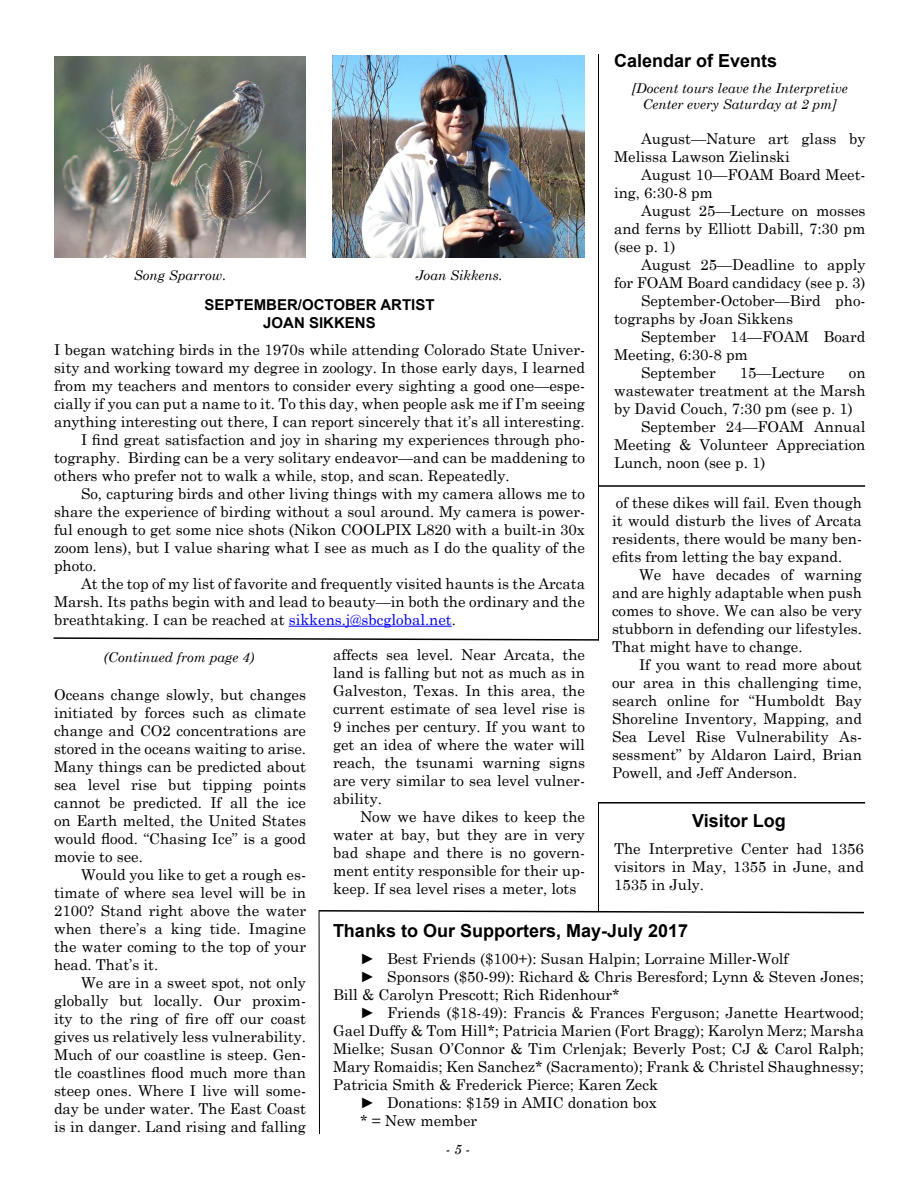
<style>
.page{position:relative;width:918px;height:1188px;background:#fff}
.page>*{position:absolute;margin:0;border:0;box-sizing:border-box;transform-origin:0 0}
.centertitle{font:700 18px "Arial";color:#000}
.noindent{font:15px/18px "Century Schoolbook";color:#000;text-align:justify}
.artisthd{font:700 15px/18px "Arial";color:#000;text-align:center}
.continued{font:italic 13.5px/16.5px "Century Schoolbook";color:#000;text-align:center}
.pagenumber{font:italic 13.5px "Century Schoolbook";color:#000}
.s1{color:#00f}
</style>
<div class="page">
<img style="left:54px;top:56px;width:251px;height:201px">
<img style="left:333px;top:56px;width:252px;height:201px">
<hr style="left:289px;top:626px;width:163px;height:1px;background:#00f">
<svg style="left:53px;top:637px;width:545px;height:4px"></svg>
<hr style="left:598px;top:485px;width:267px;height:2px;background:#000">
<hr style="left:598px;top:802px;width:267px;height:2px;background:#000">
<hr style="left:598px;top:802px;width:1px;height:110px;background:#000">
<hr style="left:598px;top:54px;width:1px;height:587px;background:#000">
<svg style="left:318px;top:910px;width:546px;height:224px"></svg>
<p class="centertitle" style="left:614px;top:49px;width:165px">Calendar of Events</p>
<p class="continued" style="left:632px;top:79px;width:218px">[Docent tours leave the Interpretive<br>Center every Saturday at 2 pm]</p>
<p class="noindent" style="left:614px;top:128px;width:253px;text-indent:27px">August—Nature art glass by<br>Melissa Lawson Zielinski</p>
<p class="noindent" style="left:614px;top:164px;width:253px;text-indent:27px">August 10—FOAM Board Meet&shy;ing, 6:30-8 pm</p>
<p class="noindent" style="left:614px;top:200px;width:253px;text-indent:27px">August 25—Lecture on mosses and ferns by Elliott Dabill, 7:30 pm (see p. 1)</p>
<p class="noindent" style="left:614px;top:254px;width:253px;text-align:right">August 25—Deadline to apply<br>for FOAM Board candidacy (see p. 3)</p>
<p class="noindent" style="left:614px;top:290px;width:253px;text-indent:27px">September-October—Bird pho&shy;tographs by Joan Sikkens</p>
<p class="noindent" style="left:614px;top:326px;width:253px;text-indent:27px">September 14—FOAM Board<br>Meeting, 6:30-8 pm</p>
<p class="noindent" style="left:641px;top:362px;width:76px">September</p>
<p class="noindent" style="left:740px;top:362px;width:87px">15—Lecture</p>
<p class="continued" style="left:134px;top:266px;width:94px">Song Sparrow.</p>
<p class="continued" style="left:415px;top:266px;width:89px">Joan Sikkens.</p>
<p class="artisthd" style="left:204px;top:296px;width:232px">SEPTEMBER/OCTOBER ARTIST<br>JOAN SIKKENS</p>
<p class="noindent" style="left:54px;top:339px;width:533px">I began watching birds in the 1970s while attending Colorado State Univer&shy;sity and working toward my degree in zoology. In those early days, I learned from my teachers and mentors to consider every sighting a good one—espe&shy;cially if you can put a name to it. To this day, when people ask me if I’m seeing anything interesting out there, I can report sincerely that it’s all interesting.</p>
<p class="noindent" style="left:54px;top:429px;width:533px;text-indent:27px">I find great satisfaction and joy in sharing my experiences through pho&shy;tography. Birding can be a very solitary endeavor—and can be maddening to others who prefer not to walk a while, stop, and scan. Repeatedly.</p>
<p class="noindent" style="left:54px;top:483px;width:533px;text-indent:27px">So, capturing birds and other living things with my camera allows me to share the experience of birding without a soul around. My camera is power&shy;ful enough to get some nice shots (Nikon COOLPIX L820 with a built-in 30x zoom lens), but I value sharing what I see as much as I do the quality of the photo.</p>
<p class="noindent" style="left:54px;top:573px;width:533px;text-indent:27px">At the top of my list of favorite and frequently visited haunts is the Arcata Marsh. Its paths begin with and lead to beauty—in both the ordinary and the breathtaking. I can be reached at <span class="s1">sikkens.j@sbcglobal.net</span>.</p>
<p class="noindent" style="left:614px;top:362px;width:253px;text-indent:235px">on wastewater treatment at the Marsh by David Couch, 7:30 pm (see p. 1)</p>
<p class="noindent" style="left:614px;top:416px;width:253px;text-indent:27px">September 24—FOAM Annual Meeting &amp; Volunteer Appreciation Lunch, noon (see p. 1)</p>
<p class="noindent" style="left:612px;top:492px;width:252px">of these dikes will fail. Even though it would disturb the lives of Arcata residents, there would be many ben&shy;efits from letting the bay expand.</p>
<p class="noindent" style="left:612px;top:564px;width:252px;text-indent:27px">We have decades of warning and are highly adaptable when push comes to shove. We can also be very stubborn in defending our lifestyles.<br>That might have to change.</p>
<p class="noindent" style="left:612px;top:654px;width:252px;text-indent:27px">If you want to read more about our area in this challenging time, search online for “Humboldt Bay Shoreline Inventory, Mapping, and Sea Level Rise Vulnerability As&shy;sessment” by Aldaron Laird, Brian Powell, and Jeff Anderson.</p>
<p class="noindent" style="left:333px;top:644px;width:254px">affects sea level. Near Arcata, the land is falling but not as much as in Galveston, Texas. In this area, the current estimate of sea level rise is 9 inches per century. If you want to get an idea of where the water will reach, the tsunami warning signs are very similar to sea level vulner&shy;ability.</p>
<p class="noindent" style="left:333px;top:806px;width:254px;text-indent:27px">Now we have dikes to keep the water at bay, but they are in very bad shape and there is no govern&shy;ment entity responsible for their up&shy;keep. If sea level rises a meter, lots</p>
<p class="continued" style="left:104px;top:648px;width:152px">(Continued from page 4)</p>
<p class="noindent" style="left:54px;top:684px;width:254px">Oceans change slowly, but changes initiated by forces such as climate change and CO2 concentrations are stored in the oceans waiting to arise.<br>Many things can be predicted about sea level rise but tipping points cannot be predicted. If all the ice on Earth melted, the United States would flood. “Chasing Ice” is a good movie to see.</p>
<p class="noindent" style="left:54px;top:864px;width:254px;text-indent:27px">Would you like to get a rough es&shy;timate of where sea level will be in 2100? Stand right above the water when there’s a king tide. Imagine the water coming to the top of your head. That’s it.</p>
<p class="noindent" style="left:54px;top:972px;width:254px;text-indent:27px">We are in a sweet spot, not only globally but locally. Our proxim&shy;ity to the ring of fire off our coast gives us relatively less vulnerability.<br>Much of our coastline is steep. Gen&shy;tle coastlines flood much more than steep ones. Where I live will some&shy;day be under water. The East Coast is in danger. Land rising and falling</p>
<p class="centertitle" style="left:692px;top:808px;width:95px">Visitor Log</p>
<p class="noindent" style="left:614px;top:838px;width:251px">The Interpretive Center had 1356 visitors in May, 1355 in June, and 1535 in July.</p>
<p class="centertitle" style="left:333px;top:919px;width:357px">Thanks to Our Supporters, May-July 2017</p>
<p class="noindent" style="left:360px;top:949px;width:430px">► Best Friends ($100+): Susan Halpin; Lorraine Miller-Wolf</p>
<p class="noindent" style="left:333px;top:967px;width:532px;text-indent:27px">► Sponsors ($50-99): Richard &amp; Chris Beresford; Lynn &amp; Steven Jones;<br>Bill &amp; Carolyn Prescott; Rich Ridenhour*</p>
<p class="noindent" style="left:333px;top:1003px;width:533px;text-indent:27px">► Friends ($18-49): Francis &amp; Frances Ferguson; Janette Heartwood; Gael Duffy &amp; Tom Hill*; Patricia Marien (Fort Bragg); Karolyn Merz; Marsha Mielke; Susan O’Connor &amp; Tim Crlenjak; Beverly Post; CJ &amp; Carol Ralph; Mary Romaidis; Ken Sanchez* (Sacramento); Frank &amp; Christel Shaughnessy; Patricia Smith &amp; Frederick Pierce; Karen Zeck</p>
<p class="noindent" style="left:360px;top:1093px;width:298px">► Donations: $159 in AMIC donation box</p>
<p class="noindent" style="left:360px;top:1111px;width:119px">* = New member</p>
<p class="pagenumber" style="left:446px;top:1139px;width:26px">- 5 -</p>
</div>
